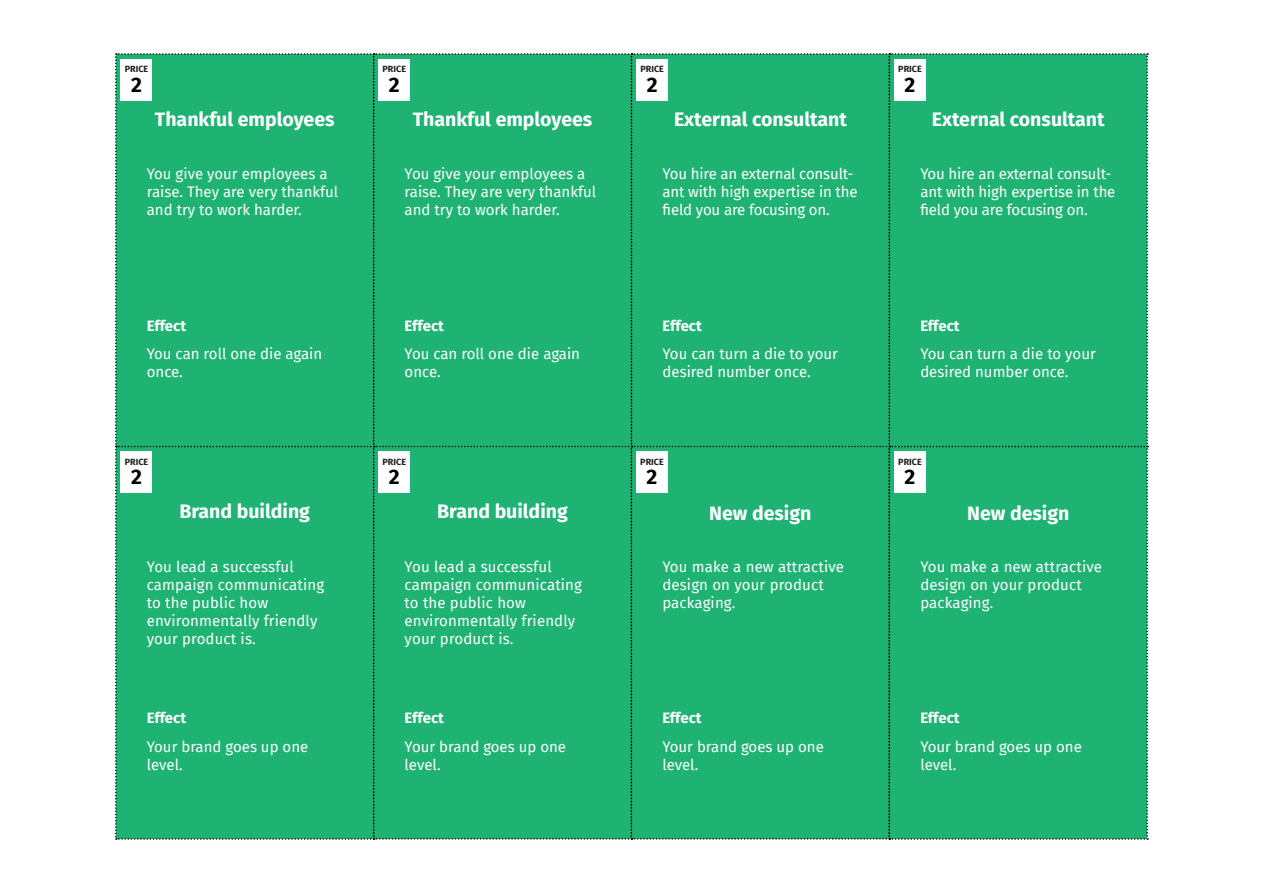
<style>
.page{position:relative;width:1263px;height:893px;background:#fff}
.page>*{position:absolute;margin:0;border:0;box-sizing:border-box;transform-origin:0 0}
.t1{font:700 21px "Fira Sans";color:#000}
.t2{font:700 19.5px "Fira Sans";color:#fff}
.t3{font:15px/18px "Fira Sans";color:#fff}
.t4{font:700 15px "Fira Sans";color:#fff}
.t5{font:700 9px "Fira Sans";color:#231f20}
</style>
<div class="page">
<div style="left:115px;top:53px;width:1033px;height:787px;background:#1eb373"></div>
<p class="t5" style="left:125px;top:62px;width:25px">PRICE</p>
<p class="t5" style="left:383px;top:62px;width:25px">PRICE</p>
<p class="t5" style="left:640px;top:62px;width:25px">PRICE</p>
<p class="t5" style="left:898px;top:62px;width:25px">PRICE</p>
<p class="t1" style="left:131px;top:67px;width:12px">2</p>
<p class="t1" style="left:389px;top:67px;width:12px">2</p>
<p class="t1" style="left:647px;top:67px;width:12px">2</p>
<p class="t1" style="left:905px;top:67px;width:12px">2</p>
<p class="t2" style="left:155px;top:102px;width:181px">Thankful employees</p>
<p class="t2" style="left:413px;top:102px;width:181px">Thankful employees</p>
<p class="t2" style="left:674px;top:102px;width:174px">External consultant</p>
<p class="t2" style="left:932px;top:102px;width:174px">External consultant</p>
<p class="t3" style="left:147px;top:165px;width:193px">You give your employees a raise. They are very thankful and try to work harder.</p>
<p class="t3" style="left:405px;top:165px;width:193px">You give your employees a raise. They are very thankful and try to work harder.</p>
<p class="t3" style="left:662px;top:165px;width:197px">You hire an external consult&shy;ant with high expertise in the field you are focusing on.</p>
<p class="t3" style="left:920px;top:165px;width:197px">You hire an external consult&shy;ant with high expertise in the field you are focusing on.</p>
<p class="t4" style="left:147px;top:313px;width:41px">Effect</p>
<p class="t3" style="left:147px;top:345px;width:177px">You can roll one die again once.</p>
<p class="t4" style="left:405px;top:313px;width:41px">Effect</p>
<p class="t4" style="left:662px;top:313px;width:41px">Effect</p>
<p class="t4" style="left:920px;top:313px;width:41px">Effect</p>
<p class="t3" style="left:405px;top:345px;width:177px">You can roll one die again once.</p>
<p class="t3" style="left:662px;top:345px;width:177px">You can turn a die to your desired number once.</p>
<p class="t3" style="left:920px;top:345px;width:177px">You can turn a die to your desired number once.</p>
<p class="t5" style="left:125px;top:454px;width:25px">PRICE</p>
<p class="t5" style="left:383px;top:454px;width:25px">PRICE</p>
<p class="t5" style="left:640px;top:454px;width:25px">PRICE</p>
<p class="t5" style="left:898px;top:454px;width:25px">PRICE</p>
<p class="t1" style="left:131px;top:459px;width:12px">2</p>
<p class="t1" style="left:389px;top:459px;width:12px">2</p>
<p class="t1" style="left:647px;top:459px;width:12px">2</p>
<p class="t1" style="left:905px;top:459px;width:12px">2</p>
<p class="t2" style="left:179px;top:495px;width:132px">Brand building</p>
<p class="t2" style="left:437px;top:495px;width:132px">Brand building</p>
<p class="t2" style="left:709px;top:496px;width:104px">New design</p>
<p class="t2" style="left:967px;top:496px;width:104px">New design</p>
<p class="t3" style="left:147px;top:557px;width:179px">You lead a successful campaign communicating to the public how environmentally friendly your product is.</p>
<p class="t3" style="left:405px;top:557px;width:179px">You lead a successful campaign communicating to the public how environmentally friendly your product is.</p>
<p class="t3" style="left:662px;top:557px;width:183px">You make a new attractive design on your product packaging.</p>
<p class="t3" style="left:920px;top:557px;width:183px">You make a new attractive design on your product packaging.</p>
<p class="t4" style="left:147px;top:705px;width:41px">Effect</p>
<p class="t4" style="left:405px;top:705px;width:41px">Effect</p>
<p class="t4" style="left:662px;top:705px;width:41px">Effect</p>
<p class="t4" style="left:920px;top:705px;width:41px">Effect</p>
<p class="t3" style="left:147px;top:737px;width:163px">Your brand goes up one level.</p>
<p class="t3" style="left:405px;top:737px;width:163px">Your brand goes up one level.</p>
<p class="t3" style="left:662px;top:737px;width:163px">Your brand goes up one level.</p>
<p class="t3" style="left:920px;top:737px;width:163px">Your brand goes up one level.</p>
</div>
